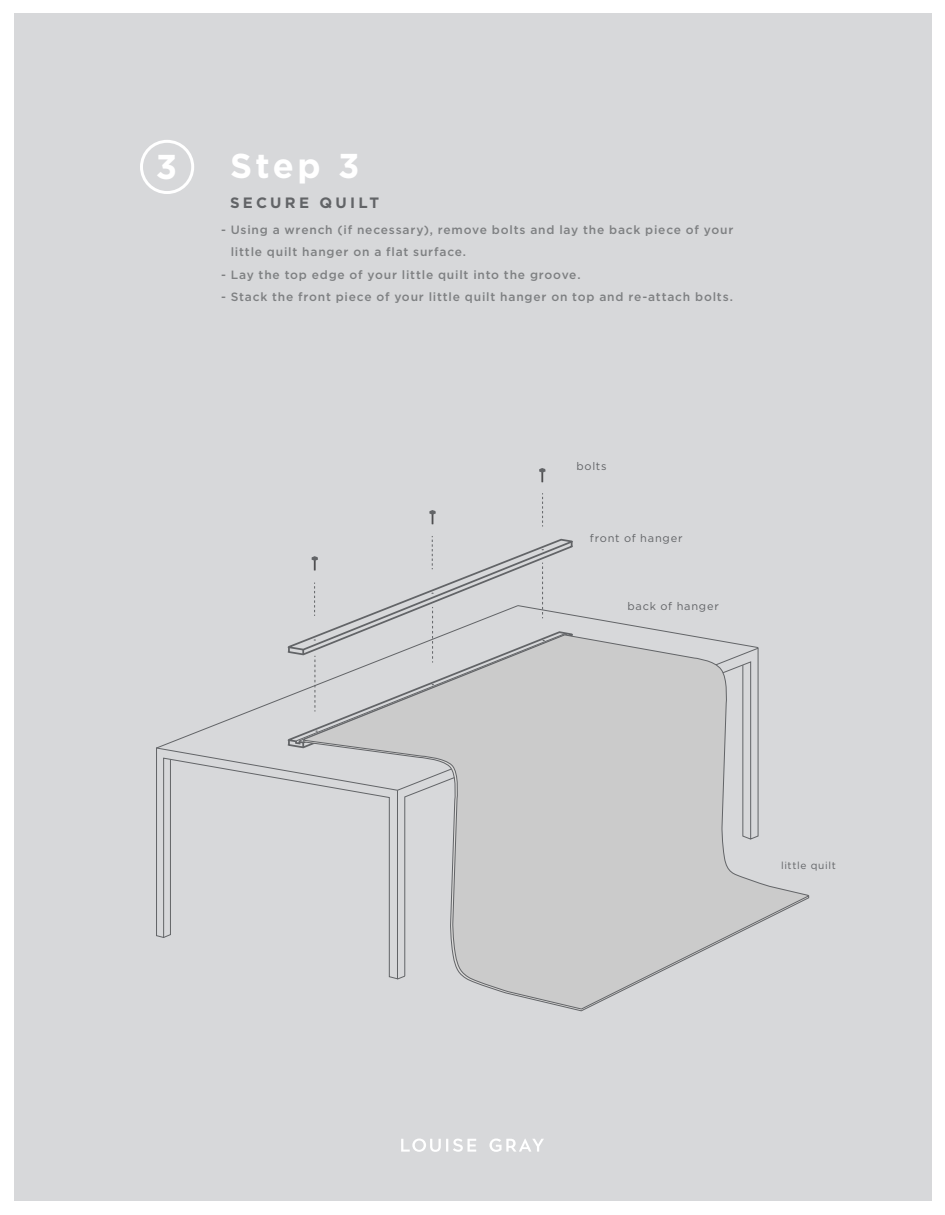
<style>
.page{position:relative;width:945px;height:1215px;background:#fff}
.page>*{position:absolute;margin:0;border:0;box-sizing:border-box;transform-origin:0 0}
.t1{font:700 34.5px "Gotham";color:#fff}
.t2{font:700 15px "Gotham";letter-spacing:.22em;color:#626467}
.t3{font:500 12px/22.5px "Gotham";letter-spacing:.065em;color:#7e8082}
.t4{font:10.95px "Gotham";letter-spacing:.07em;color:#626467}
.t5{font:10.2px "Gotham";letter-spacing:.065em;color:#626467}
</style>
<div class="page">
<div style="left:14px;top:13px;width:918px;height:1188px;background:#d7d8da"></div>
<svg style="left:401px;top:1139px;width:75px;height:13px"></svg>
<svg style="left:489px;top:1139px;width:55px;height:13px"></svg>
<svg style="left:542px;top:493px;width:1px;height:34px"></svg>
<svg style="left:388px;top:882px;width:421px;height:128px"></svg>
<svg style="left:156px;top:536px;width:603px;height:402px"></svg>
<svg style="left:539px;top:468px;width:7px;height:14px"></svg>
<svg style="left:429px;top:510px;width:7px;height:14px"></svg>
<div style="left:140px;top:140px;width:54px;height:54px;border:3px solid #fff;border-radius:50%"></div>
<h1 class="t1" style="left:156px;top:147px;width:23px">3</h1>
<h1 class="t1" style="left:230px;top:146px;width:131px">Step 3</h1>
<p class="t2" style="left:230px;top:194px;width:151px">SECURE QUILT</p>
<p class="t3" style="left:231px;top:218px;width:504px;text-indent:-10px">- Using a wrench (if necessary), remove bolts and lay the back piece of your little quilt hanger on a flat surface.</p>
<p class="t3" style="left:221px;top:263px;width:361px">- Lay the top edge of your little quilt into the groove.</p>
<p class="t3" style="left:221px;top:286px;width:513px">- Stack the front piece of your little quilt hanger on top and re-attach bolts.</p>
<p class="t4" style="left:576px;top:460px;width:32px">bolts</p>
<p class="t4" style="left:590px;top:532px;width:94px">front of hanger</p>
<p class="t4" style="left:628px;top:600px;width:93px">back of hanger</p>
<p class="t5" style="left:781px;top:860px;width:56px">little quilt</p>
</div>
